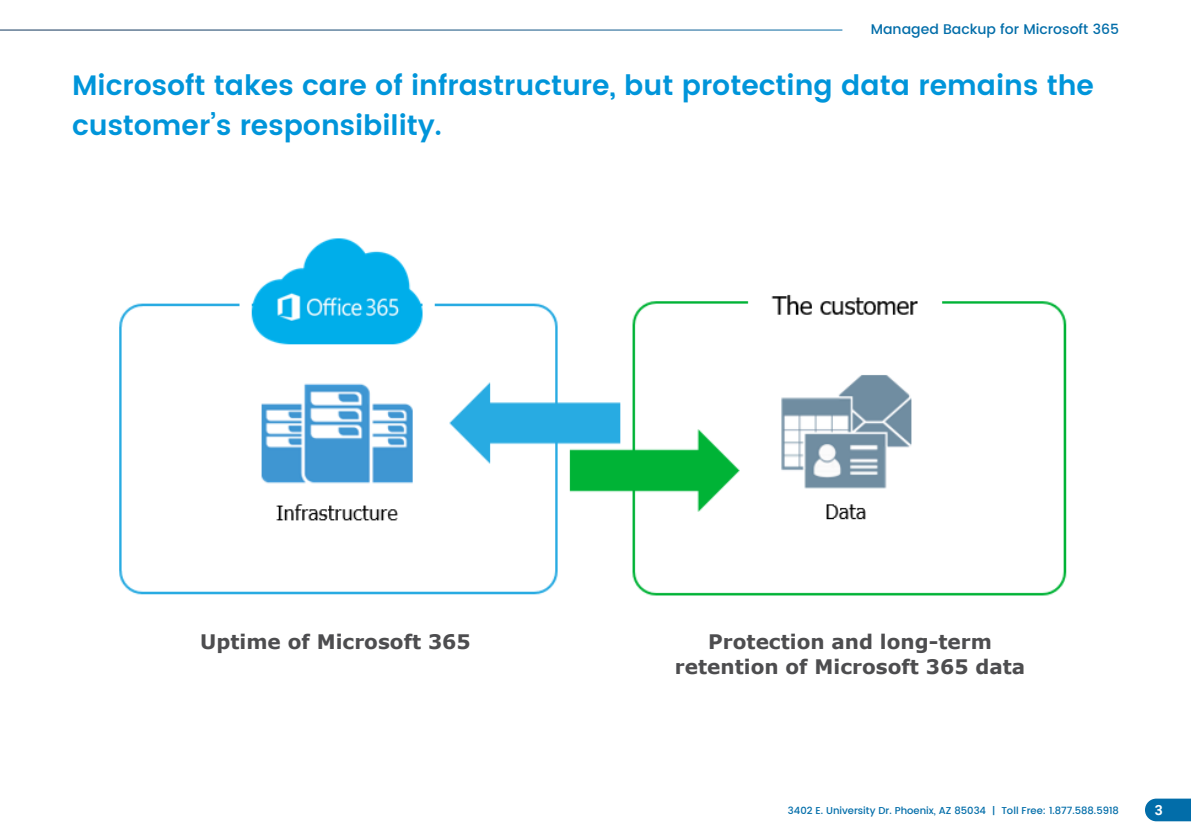
<style>
.page{position:relative;width:1191px;height:840px;background:#fff}
.page>*{position:absolute;margin:0;border:0;box-sizing:border-box;transform-origin:0 0}
.t1{font:600 28px/40px "Poppins";color:#0095da}
.t2{font:700 20px/24px "Verdana";color:#4d4d4f;text-align:center}
.t3{font:500 14px "Poppins";color:#026da9}
.t4{font:700 14px "Roboto";color:#fff}
.t5{font:500 10px "Poppins";color:#026da9}
</style>
<div class="page">
<svg style="left:1145px;top:798px;width:46px;height:22px"></svg>
<img style="left:119px;top:238px;width:948px;height:358px">
<p class="t3" style="left:870px;top:19px;width:250px">Managed Backup for Microsoft 365</p>
<p class="t1" style="left:72px;top:66px;width:1023px">Microsoft takes care of infrastructure, but protecting data remains the customer’s responsibility.</p>
<p class="t2" style="left:200px;top:629px;width:272px">Uptime of Microsoft 365</p>
<p class="t2" style="left:675px;top:629px;width:352px">Protection and long-term retention of Microsoft 365 data</p>
<p class="t5" style="left:788px;top:802px;width:332px">3402 E. University Dr. Phoenix, AZ 85034 | Toll Free: 1.877.588.5918</p>
<p class="t4" style="left:1155px;top:800px;width:10px">3</p>
</div>
